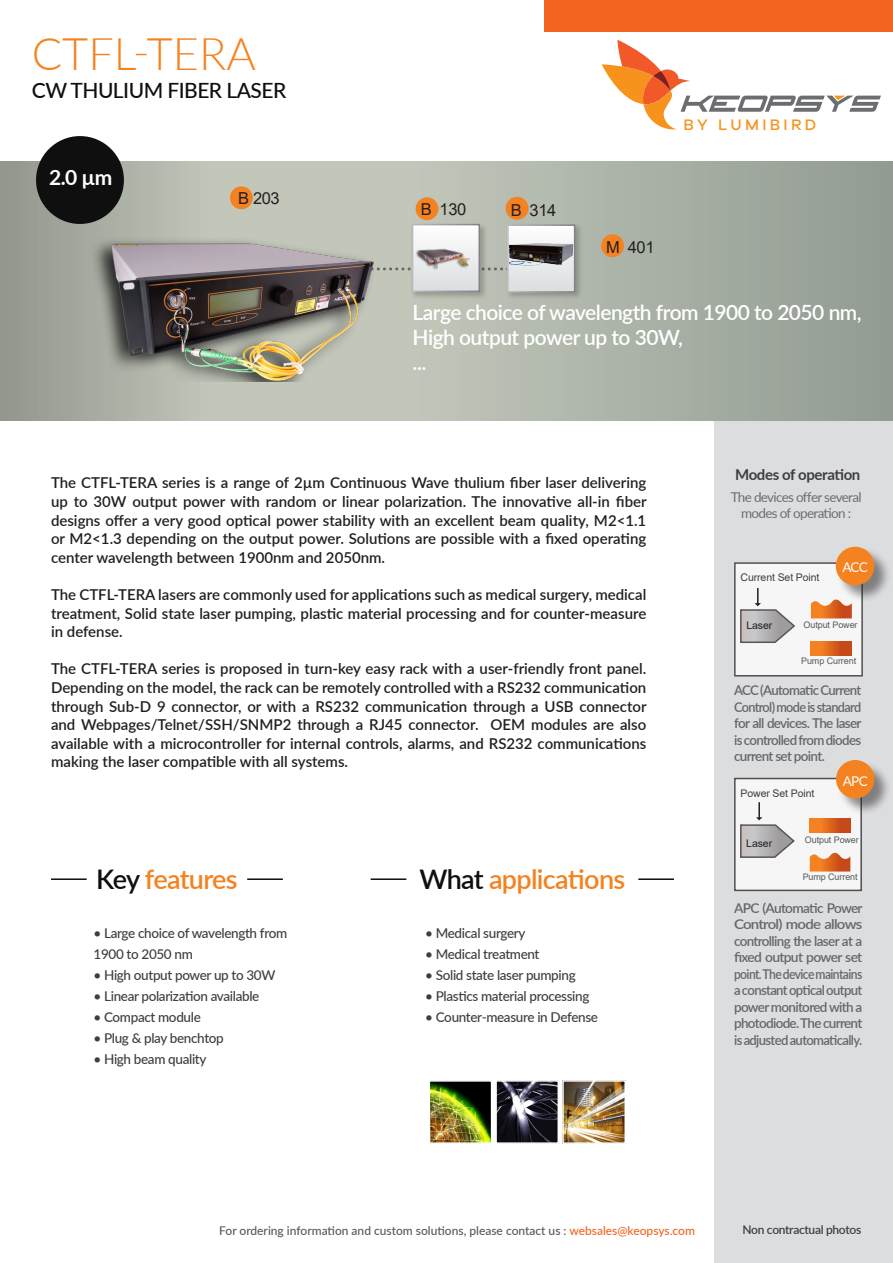
<style>
.page{position:relative;width:893px;height:1263px;background:#fff}
.page>*{position:absolute;margin:0;border:0;box-sizing:border-box;transform-origin:0 0}
.t1{font:300 45px "Lato";color:#f58220}
.t2{font:600 27px "Lato";letter-spacing:-.025em;color:#f58220}
.t3{font:600 21px/25.2px "Lato";letter-spacing:-.025em;color:#fff}
.t4{font:500 21px "Lato";letter-spacing:-.025em;color:#0f0f0f}
.t5{font:700 21px "Lato";color:#fff}
.t6{font:16.5px "Arial";letter-spacing:-.025em;color:#231f20}
.t7{font:500 15.75px "Galano Grotesque";letter-spacing:.21em;color:#f7931d}
.t8{font:600 15px/18.6px "Lato";color:#231f20;text-align:justify}
.t9{font:700 15px "Lato";letter-spacing:-.025em;color:#3e3e3f}
.t10{font:600 13.5px/16.5px "Lato";letter-spacing:-.05em;color:#666;text-align:justify}
.t11{font:500 13.5px/21px "Lato";letter-spacing:-.025em;color:#3e3e3f}
.t12{font:13.5px/15.6px "Lato";letter-spacing:-.05em;color:#3e3e3f;text-align:center}
.t13{font:13.5px "Lato";letter-spacing:-.055em;color:#fff}
.t14{font:500 12px "Lato";color:#57585a}
.t15{font:600 12px "Lato";letter-spacing:-.025em;color:#3e3e3f}
.t16{font:10.5px "Arial";letter-spacing:-.01em;color:#3e3e3f}
.t17{font:10.5px "Arial";letter-spacing:-.01em;color:#231f20}
.t18{font:9px "Arial";letter-spacing:-.01em;color:#57585a}
.s1{color:#0f0f0f}
.s2{color:#f36421}
</style>
<div class="page">
<div style="left:544px;top:0;width:349px;height:31px;background:#f36421"></div>
<div style="left:715px;top:421px;width:178px;height:842px;background:#dcdddf"></div>
<div style="left:735px;top:563px;width:127px;height:113px;background:#f6f6f6"></div>
<div style="left:735px;top:778px;width:126px;height:112px;background:#f6f6f6"></div>
<div style="left:734px;top:778px;width:128px;height:113px;border:2px solid #231f20"></div>
<svg style="left:811px;top:599px;width:41px;height:11px"></svg>
<svg style="left:810px;top:852px;width:40px;height:11px"></svg>
<svg style="left:810px;top:641px;width:41px;height:14px"></svg>
<svg style="left:810px;top:819px;width:40px;height:14px"></svg>
<div style="left:836px;top:547px;width:56px;height:56px;background:#231f20;opacity:.5"></div>
<div style="left:836px;top:547px;width:38px;height:38px;background:#f58220;border-radius:50%"></div>
<div style="left:837px;top:760px;width:55px;height:56px;background:#231f20;opacity:.5"></div>
<div style="left:836px;top:760px;width:38px;height:38px;background:#f58220;border-radius:50%"></div>
<svg style="left:740px;top:588px;width:55px;height:55px"></svg>
<svg style="left:740px;top:802px;width:55px;height:56px"></svg>
<svg style="left:0;top:162px;width:893px;height:259px;background:#a9b0a5"></svg>
<svg style="left:602px;top:40px;width:279px;height:89px"></svg>
<svg style="left:407px;top:267px;width:98px;height:3px"></svg>
<div style="left:410px;top:222px;width:78px;height:78px;background:#231f20;opacity:.25"></div>
<div style="left:413px;top:225px;width:66px;height:66px;background:linear-gradient(to bottom,#fefefe,#dcdee0)"></div>
<div style="left:412px;top:224px;width:68px;height:68px;border:2px solid #fff"></div>
<div style="left:505px;top:223px;width:78px;height:77px;background:#231f20;opacity:.25"></div>
<svg style="left:510px;top:227px;width:62px;height:63px"></svg>
<div style="left:507px;top:224px;width:68px;height:69px;border:2px solid #fff"></div>
<div style="left:416px;top:197px;width:22px;height:23px;background:#f58220;border-radius:50%"></div>
<div style="left:506px;top:197px;width:22px;height:23px;background:#f58220;border-radius:50%"></div>
<div style="left:601px;top:234px;width:23px;height:23px;background:#f58220;border-radius:50%"></div>
<div style="left:230px;top:186px;width:23px;height:23px;background:#f58220;border-radius:50%"></div>
<img style="left:75px;top:204px;width:332px;height:177px">
<img style="left:509px;top:243px;width:66px;height:23px">
<img style="left:432px;top:1083px;width:57px;height:58px">
<div style="left:429px;top:1080px;width:63px;height:64px;border:2px solid #fff"></div>
<img style="left:565px;top:1083px;width:58px;height:58px">
<div style="left:562px;top:1080px;width:64px;height:64px;border:2px solid #fff"></div>
<img style="left:498px;top:1083px;width:58px;height:58px">
<div style="left:495px;top:1080px;width:64px;height:64px;border:2px solid #fff"></div>
<img style="left:414px;top:239px;width:61px;height:33px">
<hr style="left:51px;top:878px;width:36px;height:2px;background:#0f0f0f">
<hr style="left:247px;top:878px;width:36px;height:2px;background:#0f0f0f">
<hr style="left:371px;top:878px;width:35px;height:2px;background:#0f0f0f">
<hr style="left:638px;top:878px;width:36px;height:2px;background:#0f0f0f">
<div style="left:36px;top:136px;width:88px;height:88px;background:#0f0f0f;border-radius:50%"></div>
<h1 class="t1" style="left:32px;top:23px;width:225px">CTFL-TERA</h1>
<h3 class="t4" style="left:32px;top:75px;width:256px">CW THULIUM FIBER LASER</h3>
<h3 class="t5" style="left:49px;top:162px;width:65px">2.0 µm</h3>
<p class="t6" style="left:238px;top:187px;width:43px">B 203</p>
<p class="t6" style="left:421px;top:198px;width:47px">B 130</p>
<p class="t6" style="left:511px;top:199px;width:47px">B 314</p>
<p class="t7" style="left:683px;top:115px;width:135px">BY LUMIBIRD</p>
<p class="t6" style="left:606px;top:236px;width:50px">M 401</p>
<h3 class="t3" style="left:413px;top:299px;width:450px">Large choice of wavelength from 1900 to 2050 nm,<br>High output power up to 30W,<br>...</h3>
<p class="t8" style="left:51px;top:473px;width:597px">The CTFL-TERA series is a range of 2µm Continuous Wave thulium fiber laser delivering up to 30W output power with random or linear polarization. The innovative all-in fiber designs offer a very good optical power stability with an excellent beam quality, M2&lt;1.1 or M2&lt;1.3 depending on the output power. Solutions are possible with a fixed operating center wavelength between 1900nm and 2050nm.</p>
<p class="t8" style="left:51px;top:584px;width:597px">The CTFL-TERA lasers are commonly used for applications such as medical surgery, medical treatment, Solid state laser pumping, plastic material processing and for counter-measure in defense.</p>
<p class="t8" style="left:51px;top:659px;width:597px">The CTFL-TERA series is proposed in turn-key easy rack with a user-friendly front panel.<br>Depending on the model, the rack can be remotely controlled with a RS232 communication through Sub-D 9 connector, or with a RS232 communication through a USB connector and Webpages/Telnet/SSH/SNMP2 through a RJ45 connector. OEM modules are also available with a microcontroller for internal controls, alarms, and RS232 communications making the laser compatible with all systems.</p>
<h2 class="t2" style="left:96px;top:860px;width:143px"><span class="s1">Key</span> features</h2>
<h2 class="t2" style="left:419px;top:860px;width:207px"><span class="s1">What</span> applications</h2>
<p class="t11" style="left:94px;top:922px;width:195px">• Large choice of wavelength from<br>1900 to 2050 nm</p>
<p class="t11" style="left:94px;top:964px;width:183px">• High output power up to 30W</p>
<p class="t11" style="left:94px;top:985px;width:167px">• Linear polarization available</p>
<p class="t11" style="left:94px;top:1006px;width:109px">• Compact module</p>
<p class="t11" style="left:94px;top:1027px;width:132px">• Plug &amp; play benchtop</p>
<p class="t11" style="left:94px;top:1048px;width:114px">• High beam quality</p>
<p class="t11" style="left:425px;top:922px;width:102px">• Medical surgery</p>
<p class="t11" style="left:425px;top:943px;width:116px">• Medical treatment</p>
<p class="t11" style="left:425px;top:964px;width:152px">• Solid state laser pumping</p>
<p class="t11" style="left:425px;top:985px;width:166px">• Plastics material processing</p>
<p class="t11" style="left:425px;top:1006px;width:174px">• Counter-measure in Defense</p>
<p class="t9" style="left:735px;top:463px;width:127px">Modes of operation</p>
<p class="t12" style="left:731px;top:489px;width:132px">The devices offer several modes of operation :</p>
<p class="t16" style="left:741px;top:570px;width:80px">Current Set Point</p>
<p class="t13" style="left:842px;top:557px;width:27px">ACC</p>
<p class="t17" style="left:746px;top:618px;width:27px">Laser</p>
<p class="t18" style="left:803px;top:619px;width:56px">Output Power</p>
<p class="t18" style="left:801px;top:655px;width:57px">Pump Current</p>
<p class="t10" style="left:734px;top:681px;width:129px">ACC (Automatic Current Control) mode is standard for all devices. The laser is controlled from diodes current set point.</p>
<p class="t16" style="left:741px;top:786px;width:75px">Power Set Point</p>
<p class="t13" style="left:843px;top:772px;width:26px">APC</p>
<p class="t17" style="left:746px;top:836px;width:27px">Laser</p>
<p class="t18" style="left:805px;top:834px;width:56px">Output Power</p>
<p class="t18" style="left:803px;top:871px;width:57px">Pump Current</p>
<p class="t10" style="left:734px;top:899px;width:130px">APC (Automatic Power Control) mode allows controlling the laser at a fixed output power set point. The device maintains a constant optical output power monitored with a photodiode. The current is adjusted automatically.</p>
<p class="t14" style="left:219px;top:1222px;width:477px">For ordering information and custom solutions, please contact us : <span class="s2">websales@keopsys.com</span></p>
<p class="t15" style="left:743px;top:1221px;width:120px">Non contractual photos</p>
</div>
